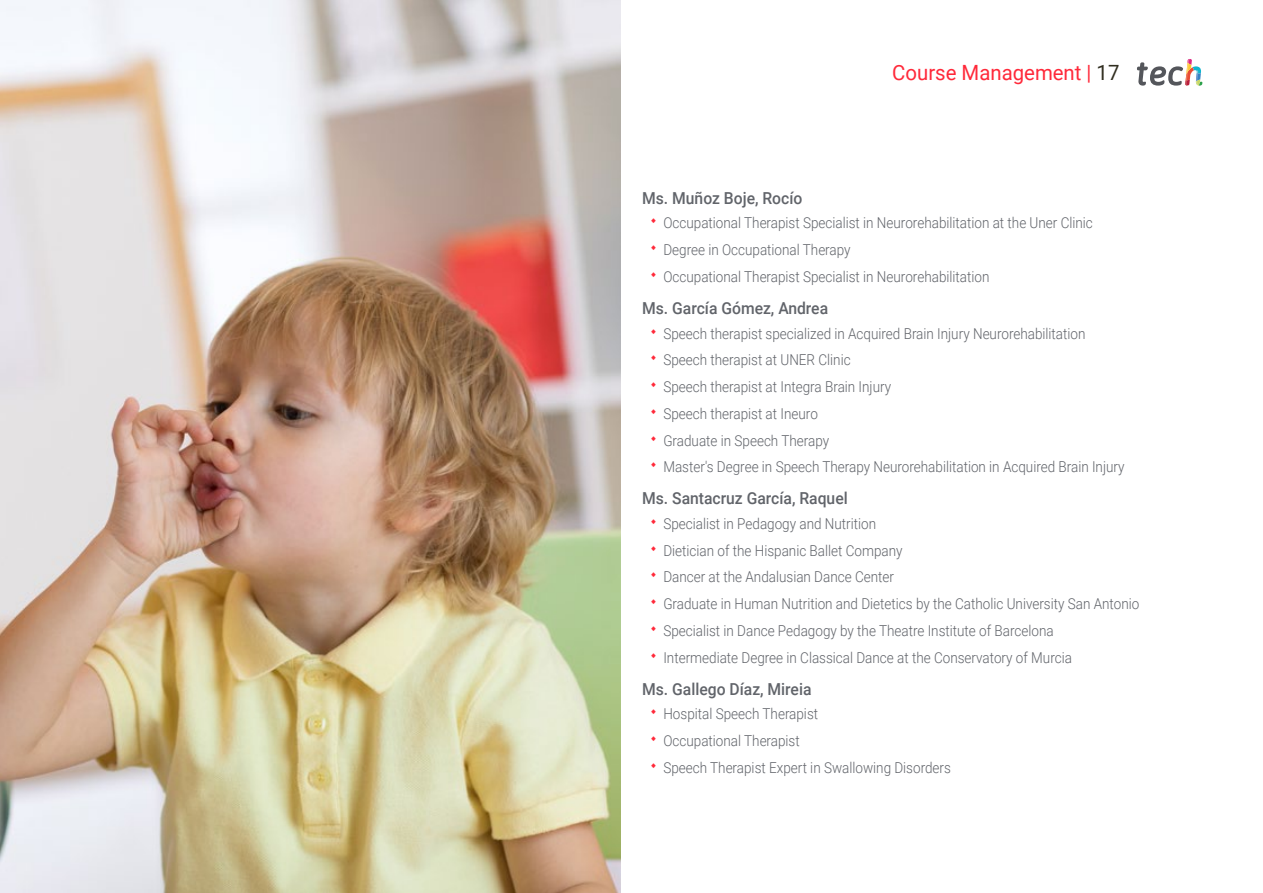
<style>
.page{position:relative;width:1263px;height:893px;background:#fff}
.page>*{position:absolute;margin:0;border:0;box-sizing:border-box;transform-origin:0 0}
.t1{font:21px "Roboto";color:#ff293a}
.t2{font:500 16.5px "Roboto";color:#61646a;scale:.95 1}
.t3{font:300 15px/26.7px "Roboto";color:#61646a;scale:.9 1}
.s1{color:#312e20}
</style>
<div class="page">
<img style="left:0;top:0;width:621px;height:893px">
<svg style="left:1137px;top:59px;width:65px;height:27px"></svg>
<h1 class="t1" style="left:892px;top:57px;width:229px">Course Management | <span class="s1">17</span></h1>
<p class="t2" style="left:642px;top:186px;width:170px">Ms. Muñoz Boje, Rocío</p>
<p class="t3" style="left:663px;top:209px;width:479px">Occupational Therapist Specialist in Neurorehabilitation at the Uner Clinic<br>Degree in Occupational Therapy<br>Occupational Therapist Specialist in Neurorehabilitation</p>
<p class="t2" style="left:642px;top:296px;width:197px">Ms. García Gómez, Andrea</p>
<p class="t3" style="left:663px;top:319px;width:514px">Speech therapist specialized in Acquired Brain Injury Neurorehabilitation Speech therapist at UNER Clinic<br>Speech therapist at Integra Brain Injury<br>Speech therapist at Ineuro<br>Graduate in Speech Therapy<br>Master's Degree in Speech Therapy Neurorehabilitation in Acquired Brain Injury</p>
<p class="t2" style="left:642px;top:487px;width:218px">Ms. Santacruz García, Raquel</p>
<p class="t3" style="left:663px;top:510px;width:530px">Specialist in Pedagogy and Nutrition<br>Dietician of the Hispanic Ballet Company<br>Dancer at the Andalusian Dance Center<br>Graduate in Human Nutrition and Dietetics by the Catholic University San Antonio Specialist in Dance Pedagogy by the Theatre Institute of Barcelona<br>Intermediate Degree in Classical Dance at the Conservatory of Murcia</p>
<p class="t2" style="left:642px;top:677px;width:180px">Ms. Gallego Díaz, Mireia</p>
<p class="t3" style="left:663px;top:700px;width:321px">Hospital Speech Therapist<br>Occupational Therapist<br>Speech Therapist Expert in Swallowing Disorders</p>
</div>
